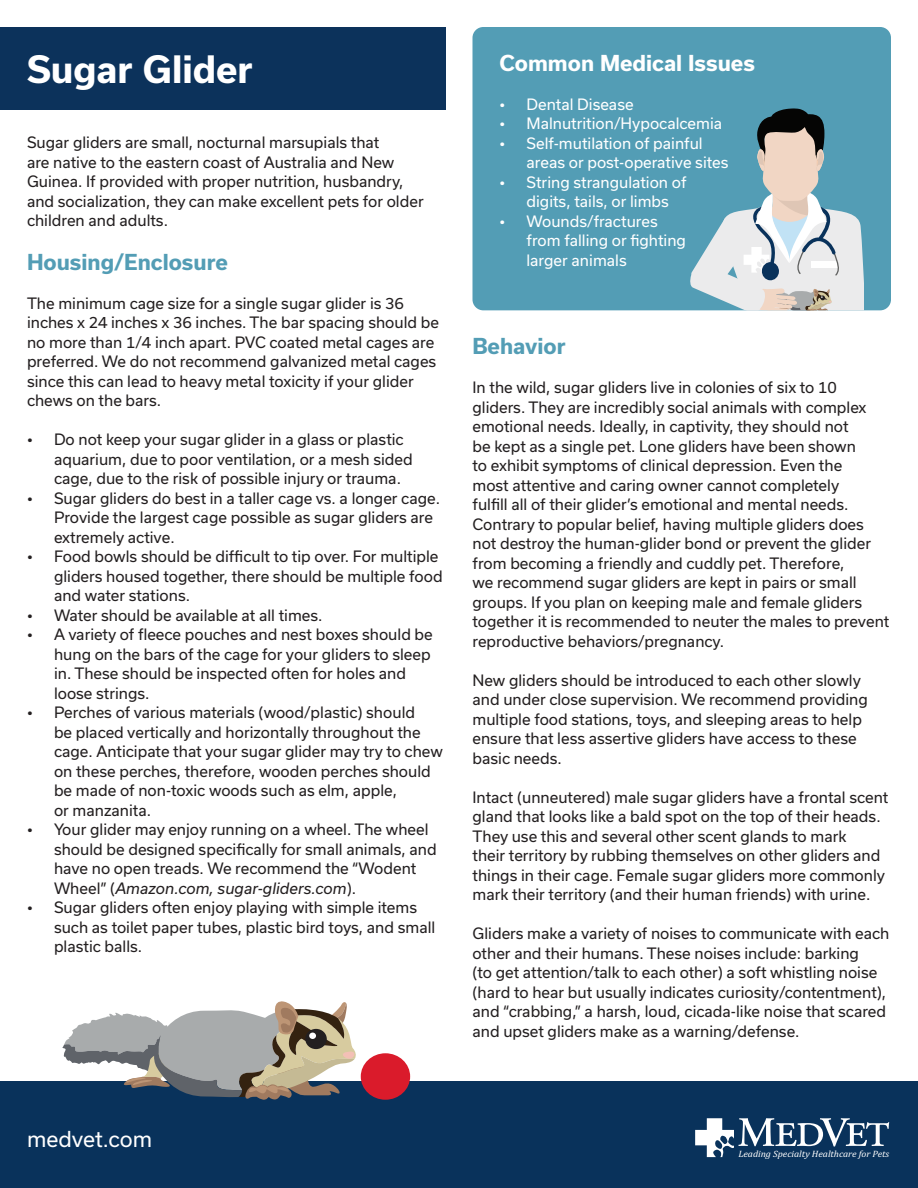
<style>
.page{position:relative;width:918px;height:1188px;background:#fff}
.page>*{position:absolute;margin:0;border:0;box-sizing:border-box;transform-origin:0 0}
.t1{font:700 36px "Usual";color:#fff}
.t2{font:700 21px "Usual";color:#539db5}
.t3{font:700 21px "Usual";color:#fff}
.t4{font:21px "Usual";color:#fff}
.t5{font:15px/19.5px "Usual";color:#231f20}
.t6{font:15px/19.5px "Usual";color:#fff}
.t7{font:italic 9.3px "Cambria";letter-spacing:-.005em;color:#fff;scale:1.05 1}
.s1{font-style:italic}
</style>
<div class="page">
<div style="left:0;top:27px;width:446px;height:82px;background:#0c325b"></div>
<div style="left:0;top:1081px;width:918px;height:107px;background:#09325b"></div>
<svg style="left:695px;top:1118px;width:194px;height:39px"></svg>
<div style="left:473px;top:27px;width:418px;height:283px;background:#539db5;border-radius:11px"></div>
<svg style="left:690px;top:108px;width:174px;height:202px"></svg>
<svg style="left:62px;top:1001px;width:294px;height:99px"></svg>
<div style="left:361px;top:1053px;width:49px;height:47px;background:#da1b2b;border-radius:50%"></div>
<p class="t1" style="left:27px;top:48px;width:227px">Sugar Glider</p>
<p class="t5" style="left:27px;top:133px;width:398px">Sugar gliders are small, nocturnal marsupials that<br>are native to the eastern coast of Australia and New Guinea. If provided with proper nutrition, husbandry, and socialization, they can make excellent pets for older children and adults.</p>
<p class="t2" style="left:27px;top:250px;width:202px">Housing/Enclosure</p>
<p class="t5" style="left:27px;top:294px;width:414px">The minimum cage size for a single sugar glider is 36 inches x 24 inches x 36 inches. The bar spacing should be no more than 1/4 inch apart. PVC coated metal cages are preferred. We do not recommend galvanized metal cages since this can lead to heavy metal toxicity if your glider chews on the bars.</p>
<p class="t5" style="left:54px;top:430px;width:360px;text-indent:-27px">• Do not keep your sugar glider in a glass or plastic aquarium, due to poor ventilation, or a mesh sided cage, due to the risk of possible injury or trauma.</p>
<p class="t5" style="left:54px;top:489px;width:388px;text-indent:-27px">• Sugar gliders do best in a taller cage vs. a longer cage.<br>Provide the largest cage possible as sugar gliders are extremely active.</p>
<p class="t5" style="left:54px;top:547px;width:390px;text-indent:-27px">• Food bowls should be difficult to tip over. For multiple gliders housed together, there should be multiple food and water stations.</p>
<p class="t5" style="left:27px;top:606px;width:297px">• Water should be available at all times.</p>
<p class="t5" style="left:54px;top:625px;width:380px;text-indent:-27px">• A variety of fleece pouches and nest boxes should be hung on the bars of the cage for your gliders to sleep in. These should be inspected often for holes and loose strings.</p>
<p class="t5" style="left:54px;top:703px;width:390px;text-indent:-27px">• Perches of various materials (wood/plastic) should<br>be placed vertically and horizontally throughout the cage. Anticipate that your sugar glider may try to chew on these perches, therefore, wooden perches should be made of non-toxic woods such as elm, apple,<br>or manzanita.</p>
<p class="t5" style="left:54px;top:820px;width:384px;text-indent:-27px">• Your glider may enjoy running on a wheel. The wheel should be designed specifically for small animals, and have no open treads. We recommend the “Wodent Wheel” (<span class="s1">Amazon.com, sugar-gliders.com</span>).</p>
<p class="t5" style="left:54px;top:898px;width:383px;text-indent:-27px">• Sugar gliders often enjoy playing with simple items such as toilet paper tubes, plastic bird toys, and small plastic balls.</p>
<p class="t3" style="left:500px;top:51px;width:257px">Common Medical Issues</p>
<p class="t6" style="left:500px;top:94px;width:136px">• Dental Disease</p>
<p class="t6" style="left:500px;top:114px;width:224px">• Malnutrition/Hypocalcemia</p>
<p class="t6" style="left:526px;top:133px;width:204px;text-indent:-27px">• Self-mutilation of painful areas or post-operative sites</p>
<p class="t6" style="left:526px;top:172px;width:162px;text-indent:-27px">• String strangulation of digits, tails, or limbs</p>
<p class="t6" style="left:526px;top:211px;width:161px;text-indent:-27px">• Wounds/fractures from falling or fighting larger animals</p>
<p class="t2" style="left:472px;top:334px;width:95px">Behavior</p>
<p class="t5" style="left:472px;top:378px;width:418px">In the wild, sugar gliders live in colonies of six to 10 gliders. They are incredibly social animals with complex emotional needs. Ideally, in captivity, they should not<br>be kept as a single pet. Lone gliders have been shown<br>to exhibit symptoms of clinical depression. Even the<br>most attentive and caring owner cannot completely<br>fulfill all of their glider’s emotional and mental needs.<br>Contrary to popular belief, having multiple gliders does not destroy the human-glider bond or prevent the glider from becoming a friendly and cuddly pet. Therefore,<br>we recommend sugar gliders are kept in pairs or small groups. If you plan on keeping male and female gliders together it is recommended to neuter the males to prevent reproductive behaviors/pregnancy.</p>
<p class="t5" style="left:472px;top:670px;width:397px">New gliders should be introduced to each other slowly and under close supervision. We recommend providing multiple food stations, toys, and sleeping areas to help ensure that less assertive gliders have access to these basic needs.</p>
<p class="t5" style="left:472px;top:787px;width:417px">Intact (unneutered) male sugar gliders have a frontal scent gland that looks like a bald spot on the top of their heads.<br>They use this and several other scent glands to mark<br>their territory by rubbing themselves on other gliders and things in their cage. Female sugar gliders more commonly mark their territory (and their human friends) with urine.</p>
<p class="t5" style="left:472px;top:924px;width:418px">Gliders make a variety of noises to communicate with each other and their humans. These noises include: barking<br>(to get attention/talk to each other) a soft whistling noise (hard to hear but usually indicates curiosity/contentment), and “crabbing,” a harsh, loud, cicada-like noise that scared and upset gliders make as a warning/defense.</p>
<p class="t4" style="left:27px;top:1127px;width:127px">medvet.com</p>
<p class="t7" style="left:738px;top:1148px;width:145px">Leading Specialty Healthcare for Pets</p>
</div>
